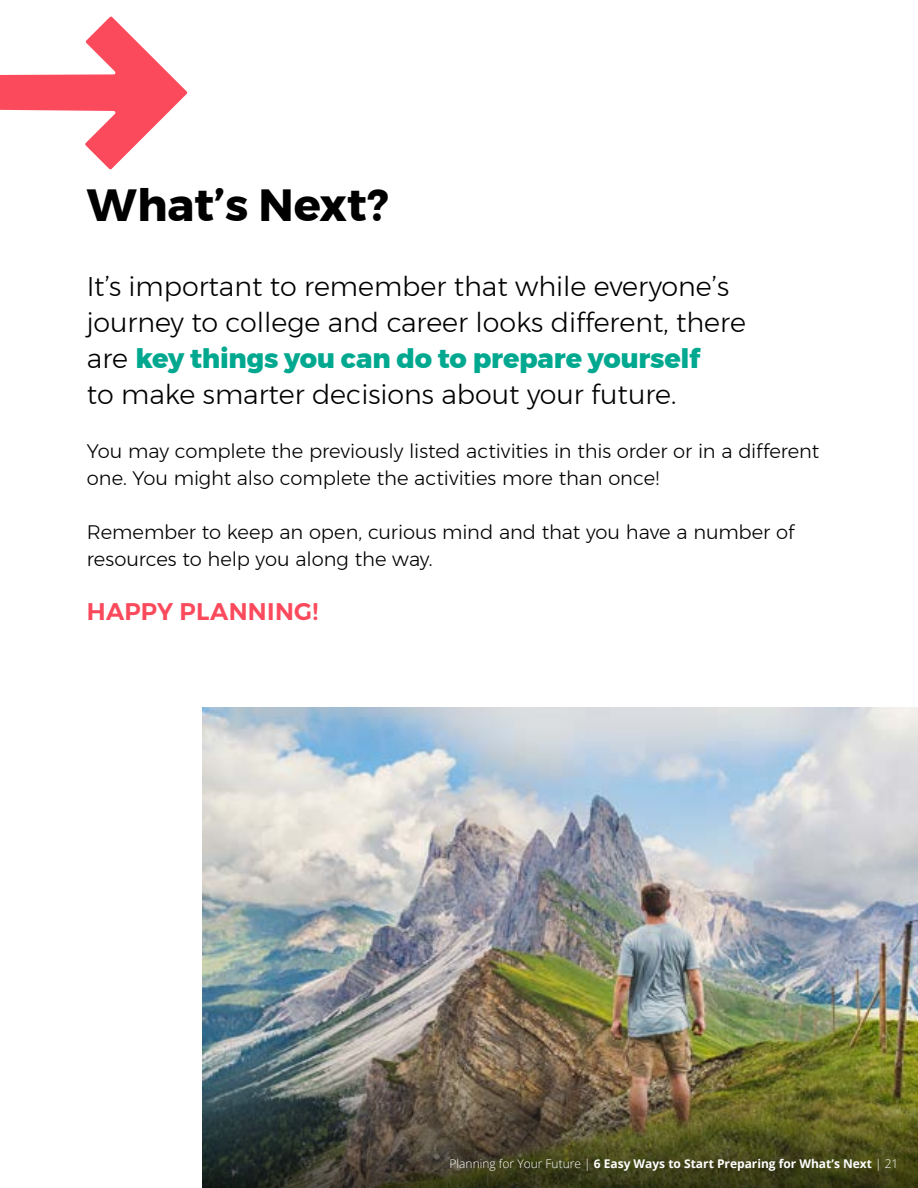
<style>
.page{position:relative;width:918px;height:1188px;background:#fff}
.page>*{position:absolute;margin:0;border:0;box-sizing:border-box;transform-origin:0 0}
.t1{font:700 45px "Montserrat";color:#000}
.t2{font:300 27px/36px "Montserrat";color:#000}
.t3{font:600 24px "Montserrat";letter-spacing:.01em;color:#fc4a5d}
.t4{font:300 19.5px/27px "Montserrat";letter-spacing:-.005em;color:#000}
.t5{font:700 12px "Open Sans";color:#fff}
.s1{font-weight:800;color:#00a88f}
.s2{font-weight:300}
</style>
<div class="page">
<svg style="left:0;top:16px;width:187px;height:154px"></svg>
<img style="left:202px;top:707px;width:716px;height:356px">
<img style="left:202px;top:1063px;width:716px;height:125px">
<h3 class="t1" style="left:87px;top:169px;width:303px">What’s Next?</h3>
<p class="t2" style="left:87px;top:268px;width:661px">It’s important to remember that while everyone’s journey to college and career looks different, there are <span class="s1">key things you can do to prepare yourself<br></span>to make smarter decisions about your future.</p>
<p class="t4" style="left:87px;top:438px;width:734px">You may complete the previously listed activities in this order or in a different one. You might also complete the activities more than once!</p>
<p class="t4" style="left:87px;top:519px;width:709px">Remember to keep an open, curious mind and that you have a number of resources to help you along the way.</p>
<p class="t3" style="left:87px;top:593px;width:233px">HAPPY PLANNING!</p>
<p class="t5" style="left:450px;top:1155px;width:450px"><span class="s2">Planning for Your Future |</span> 6 Easy Ways to Start Preparing for What’s Next <span class="s2">| 21</span></p>
</div>
